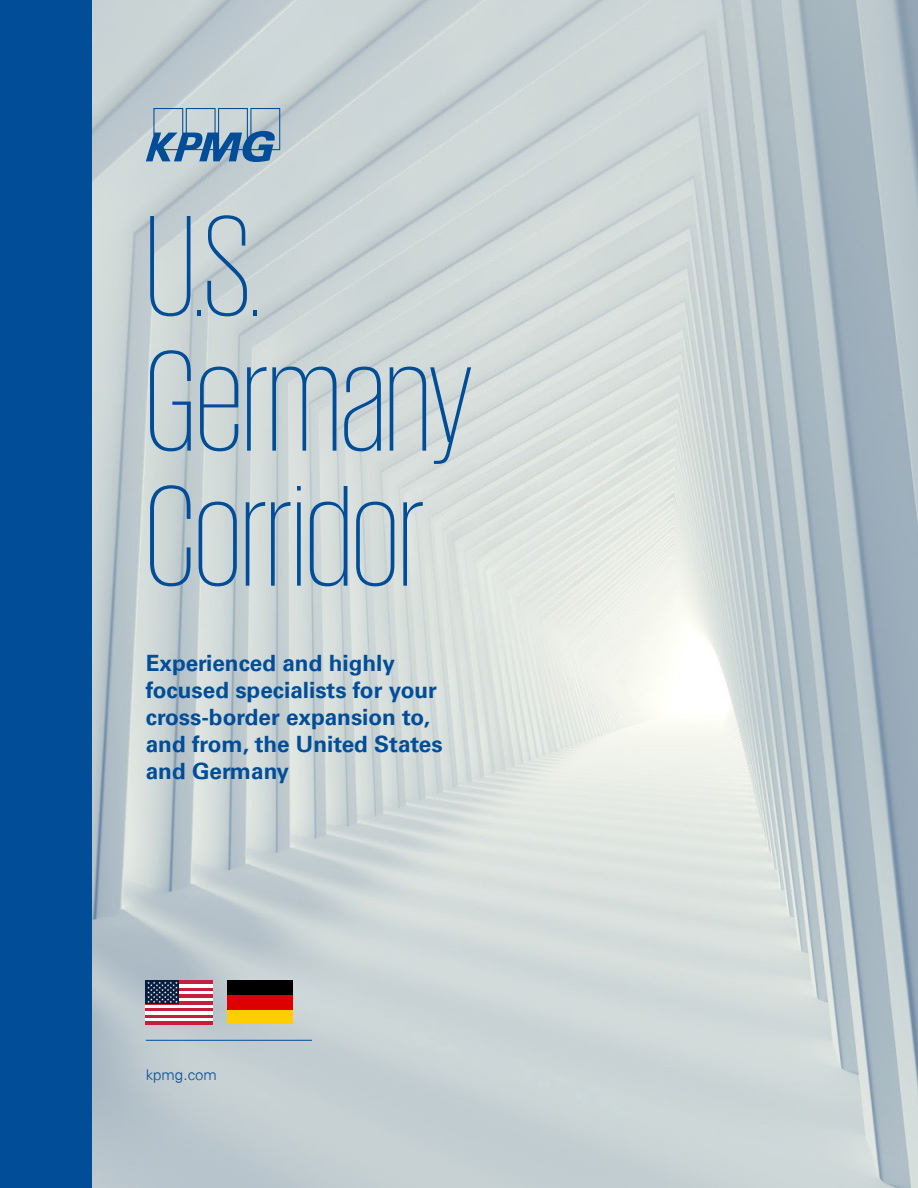
<style>
.page{position:relative;width:918px;height:1188px;background:#fff}
.page>*{position:absolute;margin:0;border:0;box-sizing:border-box;transform-origin:0 0}
.t1{font:200 147px/135px "KPMG";color:#014d97}
.t2{font:700 22.5px/27px "Univers 65";color:#014d97}
.t3{font:300 15px "Univers 45";color:#014d97}
</style>
<div class="page">
<img style="left:92px;top:0;width:826px;height:1188px">
<svg style="left:146px;top:108px;width:134px;height:54px;background:#82a3be"></svg>
<hr style="left:146px;top:1040px;width:166px;height:1px;background:#014d97">
<div style="left:0;top:0;width:92px;height:1188px;background:#014d97"></div>
<div style="left:227px;top:1010px;width:66px;height:14px;background:#ffce00"></div>
<div style="left:227px;top:995px;width:66px;height:15px;background:#d00"></div>
<div style="left:227px;top:981px;width:66px;height:14px;background:#000"></div>
<hr style="left:146px;top:1021px;width:67px;height:3px;background:#c51f3e">
<hr style="left:146px;top:1018px;width:67px;height:3px;background:#fff">
<svg style="left:146px;top:1014px;width:67px;height:4px"></svg>
<hr style="left:146px;top:1011px;width:67px;height:3px;background:#fff">
<hr style="left:146px;top:1008px;width:67px;height:3px;background:#c51f3e">
<svg style="left:146px;top:1004px;width:67px;height:4px"></svg>
<hr style="left:146px;top:1001px;width:67px;height:3px;background:#c51f3e">
<svg style="left:179px;top:997px;width:34px;height:4px"></svg>
<hr style="left:146px;top:994px;width:67px;height:3px;background:#c51f3e">
<hr style="left:146px;top:991px;width:67px;height:3px;background:#fff">
<svg style="left:179px;top:987px;width:34px;height:4px"></svg>
<hr style="left:146px;top:984px;width:67px;height:3px;background:#fff">
<hr style="left:146px;top:981px;width:67px;height:3px;background:#c51f3e">
<div style="left:146px;top:981px;width:33px;height:23px;background:#081d3e"></div>
<svg style="left:147px;top:982px;width:31px;height:21px"></svg>
<h1 class="t1" style="left:146px;top:195px;width:327px">U.S.<br>Germany<br>Corridor</h1>
<p class="t2" style="left:146px;top:650px;width:298px">Experienced and highly focused specialists for your cross-border expansion to, and from, the United States and Germany</p>
<p class="t3" style="left:146px;top:1066px;width:73px">kpmg.com</p>
</div>
